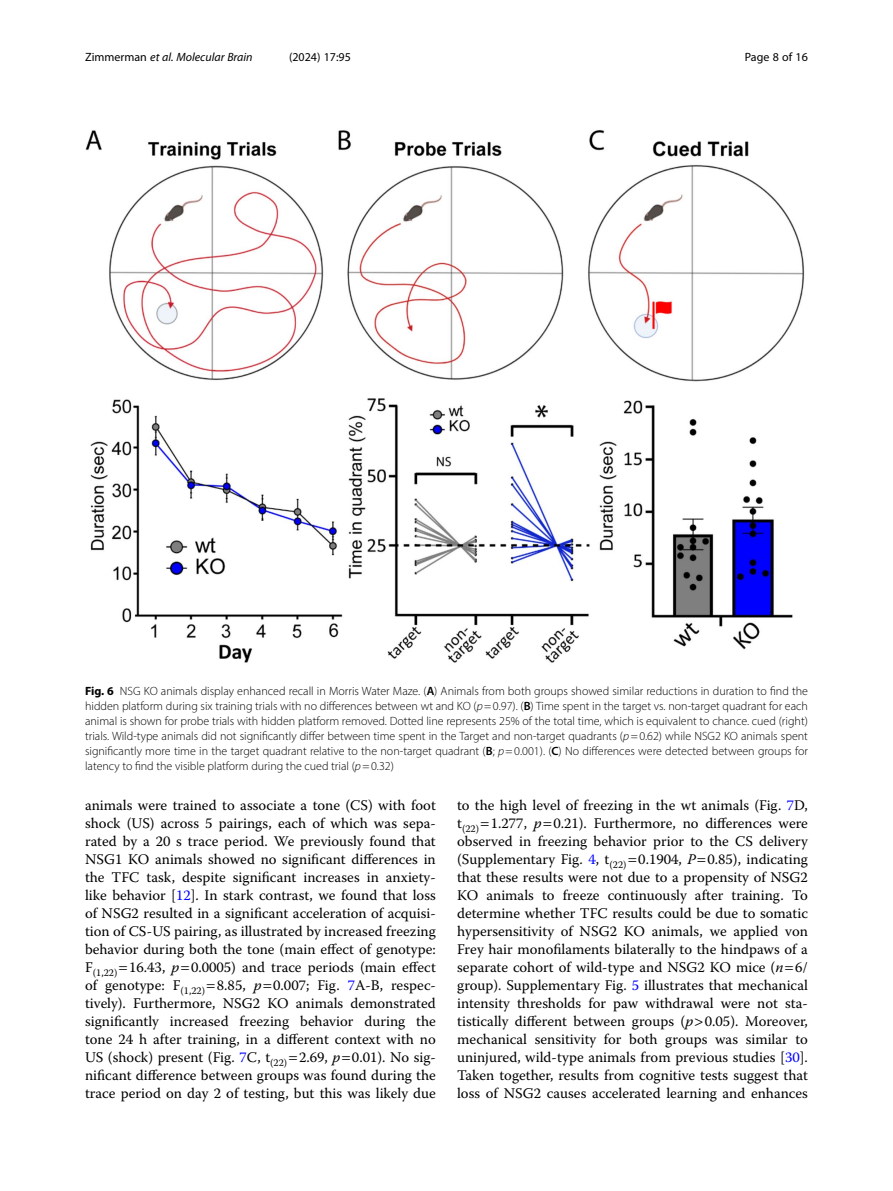
<style>
.page{position:relative;width:893px;height:1191px;background:#fff}
.page>*{position:absolute;margin:0;border:0;box-sizing:border-box;transform-origin:0 0}
.Body_Text_Indent{font:14.7px/18px "Warnock Pro";color:#000;text-align:justify}
.Figure_Caption{font:300 12px/15px "Myriad Pro";color:#000;text-align:justify}
.t1{font:italic 12px "Myriad Pro";color:#000}
.t2{font:12px "Myriad Pro";color:#000}
.s1{font-style:normal}
.s2{font-weight:700}
.s3{font-weight:600}
.s4{font-style:italic}
.s5{color:#00f}
</style>
<div class="page">
<img style="left:85px;top:130px;width:720px;height:533px">
<p class="t1" style="left:85px;top:50px;width:169px"><span class="s1">Zimmerman</span> et al. Molecular Brain</p>
<p class="t2" style="left:289px;top:50px;width:63px">(2024) 17:95</p>
<p class="t2" style="left:745px;top:50px;width:65px">Page 8 of 16</p>
<p class="Figure_Caption" style="left:85px;top:683px;width:724px"><span class="s2">Fig. 6</span> NSG KO animals display enhanced recall in Morris Water Maze. (<span class="s3">A</span>) Animals from both groups showed similar reductions in duration to find the hidden platform during six training trials with no differences between wt and KO (<span class="s4">p</span>=0.97). (<span class="s3">B</span>) Time spent in the target vs. non-target quadrant for each animal is shown for probe trials with hidden platform removed. Dotted line represents 25% of the total time, which is equivalent to chance. cued (right) trials. Wild-type animals did not significantly differ between time spent in the Target and non-target quadrants (<span class="s4">p</span>=0.62) while NSG2 KO animals spent significantly more time in the target quadrant relative to the non-target quadrant (<span class="s3">B</span>; <span class="s4">p</span>=0.001). (<span class="s3">C</span>) No differences were detected between groups for latency to find the visible platform during the cued trial (<span class="s4">p</span>=0.32)</p>
<p class="Body_Text_Indent" style="left:85px;top:796px;width:352px">animals were trained to associate a tone (CS) with foot shock (US) across 5 pairings, each of which was sepa&shy;rated by a 20 s trace period. We previously found that NSG1 KO animals showed no significant differences in the TFC task, despite significant increases in anxiety&shy;like behavior [<span class="s5">12</span>]. In stark contrast, we found that loss of NSG2 resulted in a significant acceleration of acquisi&shy;tion of CS-US pairing, as illustrated by increased freezing behavior during both the tone (main effect of genotype:<br>F<sub>(1,22)</sub> 16.43, <span class="s4">p</span> 0.0005) and trace periods (main effect of genotype: F<sub>(1,22)</sub> 8.85, <span class="s4">p</span> 0.007; Fig. <span class="s5">7</span>A-B, respec&shy;tively). Furthermore, NSG2 KO animals demonstrated significantly increased freezing behavior during the tone 24 h after training, in a different context with no US (shock) present (Fig. <span class="s5">7</span>C, t<sub>(22)</sub> 2.69, <span class="s4">p</span> 0.01). No sig&shy;nificant difference between groups was found during the trace period on day 2 of testing, but this was likely due</p>
<p class="Body_Text_Indent" style="left:457px;top:796px;width:352px">to the high level of freezing in the wt animals (Fig. <span class="s5">7</span>D, t<sub>(22)</sub> 1.277, <span class="s4">p</span> 0.21). Furthermore, no differences were observed in freezing behavior prior to the CS delivery (Supplementary Fig. <span class="s5">4</span>, t<sub>(22)</sub> 0.1904, <span class="s4">P</span> 0.85), indicating that these results were not due to a propensity of NSG2<br>KO animals to freeze continuously after training. To determine whether TFC results could be due to somatic hypersensitivity of NSG2 KO animals, we applied von Frey hair monofilaments bilaterally to the hindpaws of a separate cohort of wild-type and NSG2 KO mice (<span class="s4">n</span> 6/ group). Supplementary Fig. <span class="s5">5</span> illustrates that mechanical intensity thresholds for paw withdrawal were not sta&shy;tistically different between groups (<span class="s4">p</span> 0.05). Moreover, mechanical sensitivity for both groups was similar to uninjured, wild-type animals from previous studies [<span class="s5">30</span>].<br>Taken together, results from cognitive tests suggest that loss of NSG2 causes accelerated learning and enhances</p>
</div>
